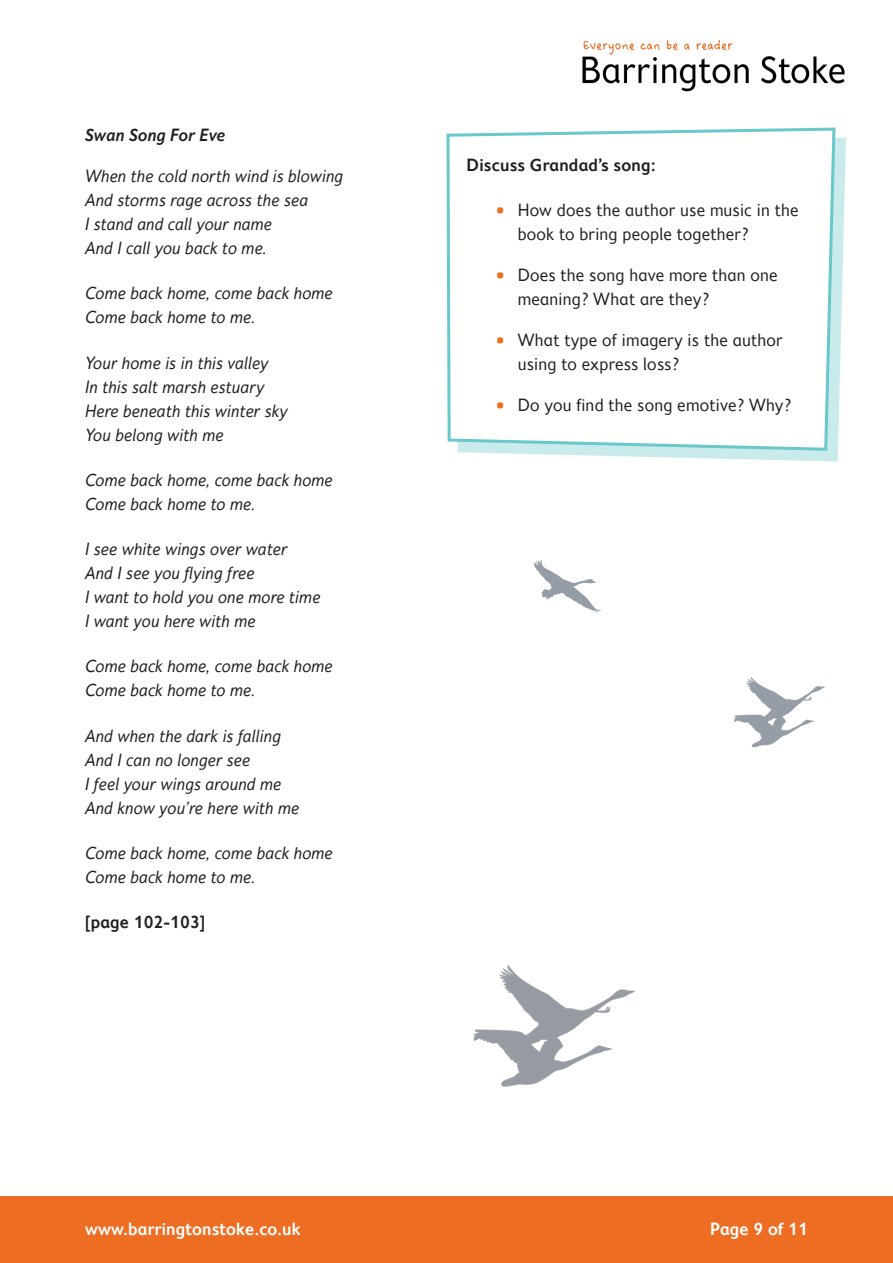
<style>
.page{position:relative;width:893px;height:1263px;background:#fff}
.page>*{position:absolute;margin:0;border:0;box-sizing:border-box;transform-origin:0 0}
.Book_extract{font:italic 18px/24px "Fiendstar";color:#231f20}
.t1{font:18px/24px "Fiendstar";color:#231f20}
.t2{font:600 18px "Fiendstar";color:#fff}
.Text_Semibold{font:600 18px "Fiendstar";color:#231f20}
.Text_Semibold-2{font:italic 600 18px "Fiendstar";color:#231f20}
.Book_extract-2{font:600 18px "Fiendstar";color:#231f20}
.s1{font-family:"Londrina Solid";font-size:31.5px;color:#ed6e23}
</style>
<div class="page">
<div style="left:0;top:1196px;width:893px;height:67px;background:#ed6e23"></div>
<img style="left:582px;top:39px;width:263px;height:53px">
<div style="left:457px;top:138px;width:389px;height:323px;background:#69c8c9;opacity:.35"></div>
<svg style="left:446px;top:127px;width:391px;height:325px"></svg>
<img style="left:473px;top:964px;width:162px;height:123px">
<img style="left:534px;top:560px;width:291px;height:188px">
<p class="Text_Semibold-2" style="left:85px;top:125px;width:142px">Swan Song For Eve</p>
<p class="Book_extract" style="left:85px;top:164px;width:260px">When the cold north wind is blowing<br>And storms rage across the sea<br>I stand and call your name<br>And I call you back to me.</p>
<p class="Book_extract" style="left:85px;top:281px;width:249px">Come back home, come back home<br>Come back home to me.</p>
<p class="Book_extract" style="left:85px;top:351px;width:204px">Your home is in this valley<br>In this salt marsh estuary<br>Here beneath this winter sky<br>You belong with me</p>
<p class="Book_extract" style="left:85px;top:468px;width:249px">Come back home, come back home<br>Come back home to me.</p>
<p class="Book_extract" style="left:85px;top:537px;width:237px">I see white wings over water<br>And I see you flying free<br>I want to hold you one more time<br>I want you here with me</p>
<p class="Book_extract" style="left:85px;top:654px;width:249px">Come back home, come back home<br>Come back home to me.</p>
<p class="Book_extract" style="left:85px;top:724px;width:216px">And when the dark is falling<br>And I can no longer see<br>I feel your wings around me<br>And know you’re here with me</p>
<p class="Book_extract" style="left:85px;top:841px;width:249px">Come back home, come back home<br>Come back home to me.</p>
<p class="Book_extract-2" style="left:85px;top:912px;width:122px">[page 102-103]</p>
<p class="Text_Semibold" style="left:467px;top:155px;width:191px">Discuss Grandad’s song:</p>
<p class="t1" style="left:518px;top:198px;width:283px;text-indent:-21px"><span class="s1">•</span> How does the author use music in the book to bring people together?</p>
<p class="t1" style="left:518px;top:263px;width:262px;text-indent:-21px"><span class="s1">•</span> Does the song have more than one meaning? What are they?</p>
<p class="t1" style="left:518px;top:328px;width:267px;text-indent:-21px"><span class="s1">•</span> What type of imagery is the author using to express loss?</p>
<p class="t1" style="left:496px;top:393px;width:296px"><span class="s1">•</span> Do you find the song emotive? Why?</p>
<p class="t2" style="left:85px;top:1218px;width:217px">www.barringtonstoke.co.uk</p>
<p class="t2" style="left:710px;top:1218px;width:99px">Page 9 of 11</p>
</div>
